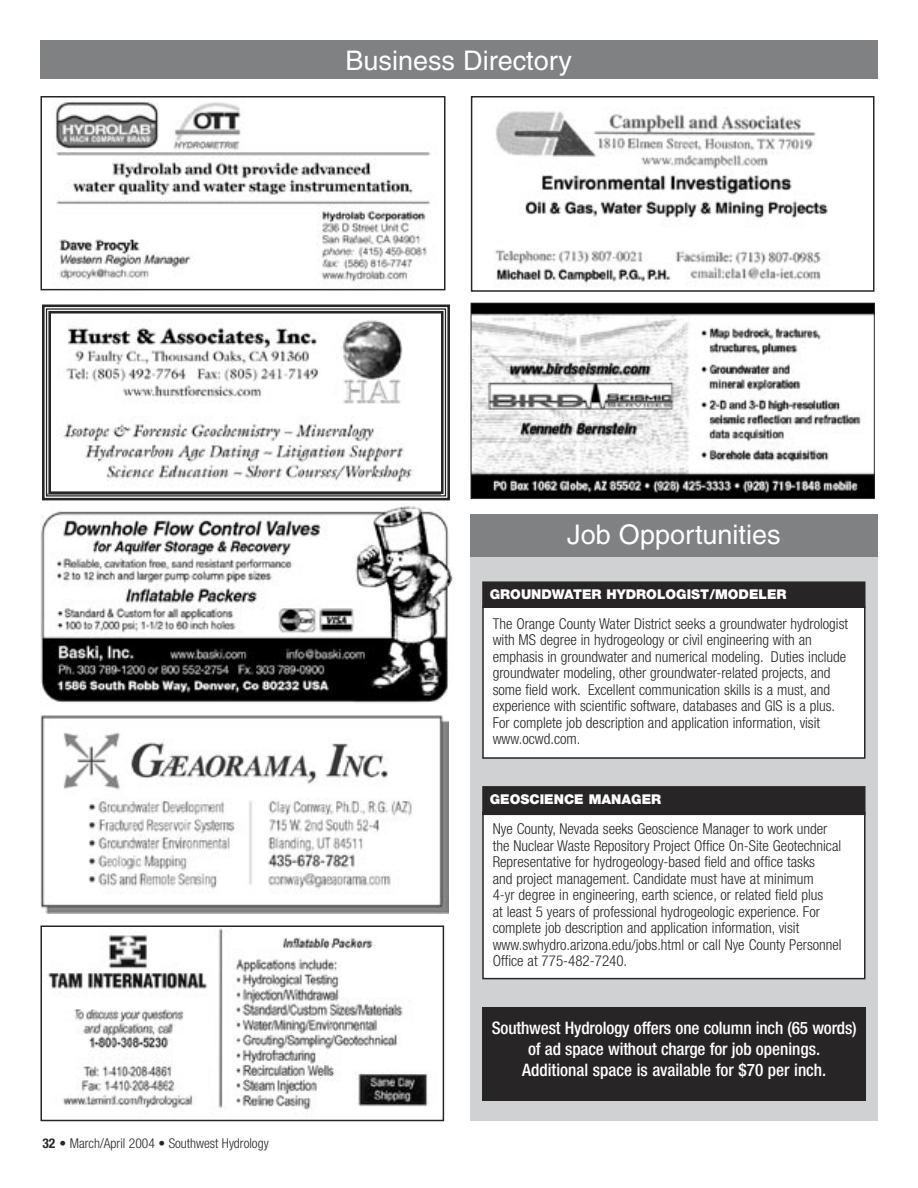
<style>
.page{position:relative;width:918px;height:1188px;background:#fff}
.page>*{position:absolute;margin:0;border:0;box-sizing:border-box;transform-origin:0 0}
.t1{font:27px "Helvetica";color:#fff}
.t2{font:500 condensed 17.25px/21px "Helvetica Neue LT";letter-spacing:-.01em;color:#fff;text-align:center}
.t3{font:300 condensed 15px/16.5px "Helvetica Neue LT";color:#272525}
.t4{font:900 13.5px "Helvetica Neue LT";color:#fff}
.t5{font:300 condensed 13.5px "Helvetica Neue LT";color:#272525}
.s1{font-weight:700}
</style>
<div class="page">
<div style="left:470px;top:516px;width:408px;height:604px;background:#d0d1d3"></div>
<img style="left:41px;top:505px;width:412px;height:198px">
<div style="left:40px;top:40px;width:837px;height:39px;background:#808183"></div>
<img style="left:473px;top:305px;width:400px;height:192px">
<div style="left:471px;top:303px;width:404px;height:196px;border:1px solid #272525"></div>
<img style="left:495px;top:111px;width:333px;height:176px">
<div style="left:471px;top:96px;width:404px;height:196px;border:2px solid #272525"></div>
<img style="left:48px;top:928px;width:381px;height:182px">
<div style="left:41px;top:925px;width:403px;height:196px;border:2px solid #272525"></div>
<img style="left:41px;top:715px;width:407px;height:198px">
<div style="left:470px;top:514px;width:408px;height:43px;background:#808183"></div>
<div style="left:483px;top:607px;width:382px;height:151px;background:#fff"></div>
<div style="left:482px;top:606px;width:384px;height:153px;border:2px solid #272525"></div>
<div style="left:483px;top:582px;width:382px;height:25px;background:#272525"></div>
<div style="left:482px;top:581px;width:384px;height:27px;border:2px solid #272525"></div>
<div style="left:483px;top:1007px;width:383px;height:93px;background:#272525"></div>
<svg style="left:42px;top:304px;width:408px;height:197px"></svg>
<div style="left:46px;top:308px;width:400px;height:189px;border:1px solid #272525"></div>
<div style="left:48px;top:311px;width:396px;height:183px;border:3px solid #272525"></div>
<div style="left:483px;top:812px;width:382px;height:167px;background:#fff"></div>
<div style="left:482px;top:812px;width:384px;height:167px;border:2px solid #272525"></div>
<div style="left:483px;top:787px;width:382px;height:27px;background:#272525"></div>
<div style="left:482px;top:786px;width:384px;height:29px;border:2px solid #272525"></div>
<img style="left:55px;top:101px;width:376px;height:182px">
<div style="left:41px;top:96px;width:405px;height:194px;border:2px solid #272525"></div>
<p class="t1" style="left:345px;top:45px;width:228px">Business Directory</p>
<p class="t5" style="left:42px;top:1135px;width:228px"><span class="s1">32</span> • March/April 2004 • Southwest Hydrology</p>
<p class="t1" style="left:567px;top:519px;width:215px">Job Opportunities</p>
<p class="t4" style="left:490px;top:586px;width:298px">GROUNDWATER HYDROLOGIST/MODELER</p>
<p class="t3" style="left:493px;top:615px;width:357px">The Orange County Water District seeks a groundwater hydrologist with MS degree in hydrogeology or civil engineering with an emphasis in groundwater and numerical modeling. Duties include groundwater modeling, other groundwater-related projects, and some field work. Excellent communication skills is a must, and experience with scientific software, databases and GIS is a plus.<br>For complete job description and application information, visit www.ocwd.com.</p>
<p class="t4" style="left:490px;top:791px;width:173px">GEOSCIENCE MANAGER</p>
<p class="t3" style="left:493px;top:820px;width:351px">Nye County, Nevada seeks Geoscience Manager to work under the Nuclear Waste Repository Project Office On-Site Geotechnical Representative for hydrogeology-based field and office tasks<br>and project management. Candidate must have at minimum<br>4-yr degree in engineering, earth science, or related field plus<br>at least 5 years of professional hydrogeologic experience. For complete job description and application information, visit www.swhydro.arizona.edu/jobs.html or call Nye County Personnel Office at 775-482-7240.</p>
<p class="t2" style="left:492px;top:1017px;width:366px">Southwest Hydrology offers one column inch (65 words) of ad space without charge for job openings.<br>Additional space is available for $70 per inch.</p>
</div>
